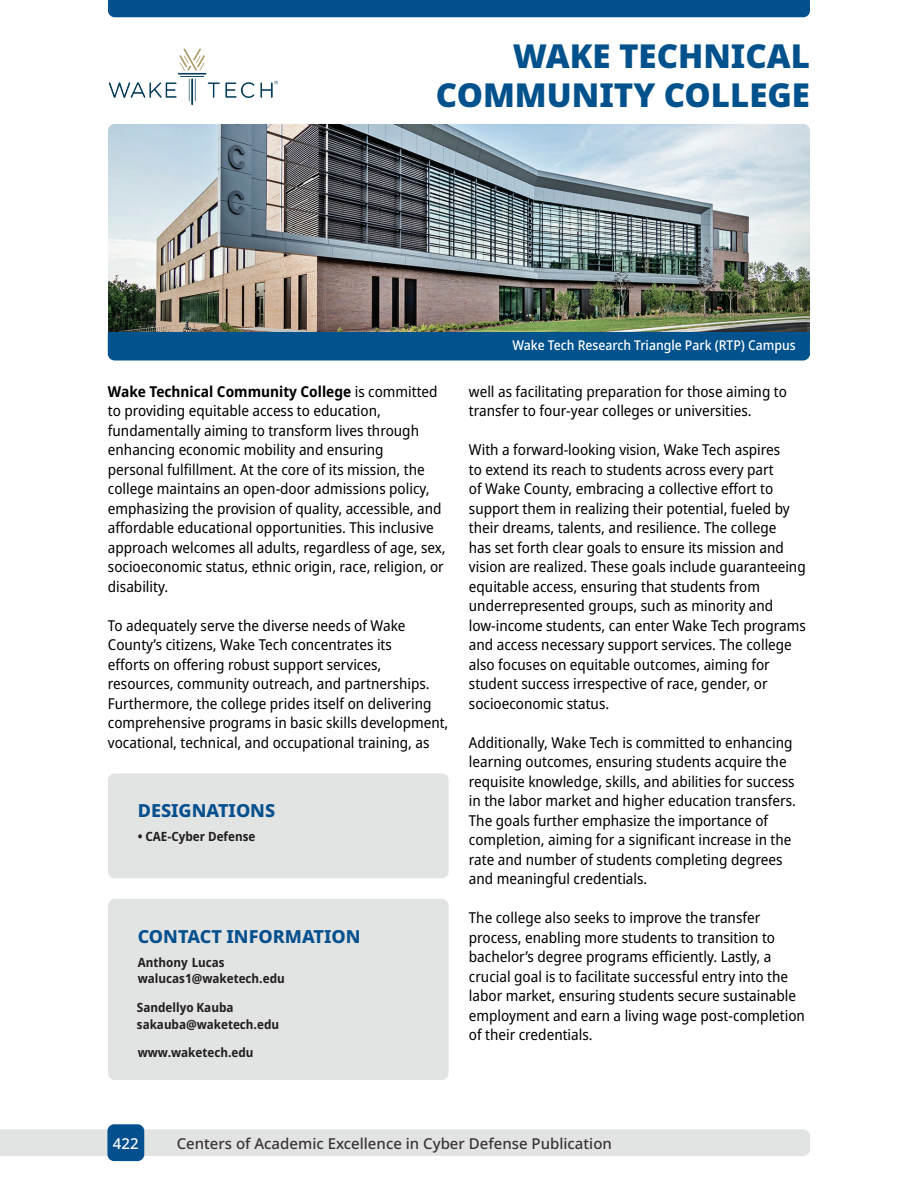
<style>
.page{position:relative;width:918px;height:1188px;background:#fff}
.page>*{position:absolute;margin:0;border:0;box-sizing:border-box;transform-origin:0 0}
.t1{font:900 33px/39.6px "Noto Sans";color:#01518c;text-align:right}
.t2{font:800 18px "Noto Sans";color:#04508e}
.t3{font:semi-condensed 15px/19.5px "Noto Sans";color:#000}
.t4{font:500 15px "Noto Sans";color:#393334}
.t5{font:500 15px "Noto Sans";color:#fff}
.t6{font:500 semi-condensed 13.5px "Noto Sans";color:#fff}
.t7{font:700 semi-condensed 12.75px/16.5px "Noto Sans";color:#231f20}
.s1{font-weight:700}
</style>
<div class="page">
<div style="left:0;top:1129px;width:810px;height:27px;background:#e2e3e3"></div>
<div style="left:107px;top:1124px;width:37px;height:37px;background:#04508e;border-radius:7px"></div>
<div style="left:108px;top:0;width:702px;height:17px;background:#04508e"></div>
<div style="left:108px;top:899px;width:341px;height:181px;background:#e2e3e3;border-radius:7px"></div>
<div style="left:108px;top:773px;width:341px;height:105px;background:#e2e3e3;border-radius:7px"></div>
<img style="left:108px;top:124px;width:702px;height:208px">
<div style="left:108px;top:332px;width:702px;height:28px;background:#01528d"></div>
<img style="left:108px;top:48px;width:186px;height:102px">
<h1 class="t1" style="left:436px;top:36px;width:376px">WAKE TECHNICAL<br>COMMUNITY COLLEGE</h1>
<p class="t3" style="left:108px;top:382px;width:339px"><span class="s1">Wake Technical Community College</span> is committed to providing equitable access to education, fundamentally aiming to transform lives through enhancing economic mobility and ensuring<br>personal fulfillment. At the core of its mission, the college maintains an open-door admissions policy, emphasizing the provision of quality, accessible, and affordable educational opportunities. This inclusive approach welcomes all adults, regardless of age, sex, socioeconomic status, ethnic origin, race, religion, or disability.</p>
<p class="t3" style="left:108px;top:616px;width:342px">To adequately serve the diverse needs of Wake County’s citizens, Wake Tech concentrates its<br>efforts on offering robust support services, resources, community outreach, and partnerships.<br>Furthermore, the college prides itself on delivering comprehensive programs in basic skills development, vocational, technical, and occupational training, as</p>
<p class="t2" style="left:138px;top:798px;width:139px">DESIGNATIONS</p>
<p class="t7" style="left:138px;top:828px;width:119px">• CAE-Cyber Defense</p>
<p class="t2" style="left:138px;top:924px;width:224px">CONTACT INFORMATION</p>
<p class="t7" style="left:138px;top:954px;width:149px">Anthony Lucas walucas1@waketech.edu</p>
<p class="t7" style="left:137px;top:1000px;width:144px">Sandellyo Kauba sakauba@waketech.edu</p>
<p class="t7" style="left:138px;top:1044px;width:117px">www.waketech.edu</p>
<p class="t6" style="left:512px;top:336px;width:285px">Wake Tech Research Triangle Park (RTP) Campus</p>
<p class="t3" style="left:469px;top:382px;width:319px">well as facilitating preparation for those aiming to transfer to four-year colleges or universities.</p>
<p class="t3" style="left:469px;top:440px;width:338px">With a forward-looking vision, Wake Tech aspires<br>to extend its reach to students across every part<br>of Wake County, embracing a collective effort to support them in realizing their potential, fueled by their dreams, talents, and resilience. The college<br>has set forth clear goals to ensure its mission and vision are realized. These goals include guaranteeing equitable access, ensuring that students from underrepresented groups, such as minority and low-income students, can enter Wake Tech programs and access necessary support services. The college also focuses on equitable outcomes, aiming for student success irrespective of race, gender, or socioeconomic status.</p>
<p class="t3" style="left:469px;top:733px;width:328px">Additionally, Wake Tech is committed to enhancing learning outcomes, ensuring students acquire the requisite knowledge, skills, and abilities for success in the labor market and higher education transfers.<br>The goals further emphasize the importance of completion, aiming for a significant increase in the rate and number of students completing degrees and meaningful credentials.</p>
<p class="t3" style="left:469px;top:908px;width:338px">The college also seeks to improve the transfer process, enabling more students to transition to bachelor’s degree programs efficiently. Lastly, a crucial goal is to facilitate successful entry into the labor market, ensuring students secure sustainable employment and earn a living wage post-completion of their credentials.</p>
<p class="t5" style="left:113px;top:1133px;width:27px">422</p>
<p class="t4" style="left:177px;top:1132px;width:437px">Centers of Academic Excellence in Cyber Defense Publication</p>
</div>
